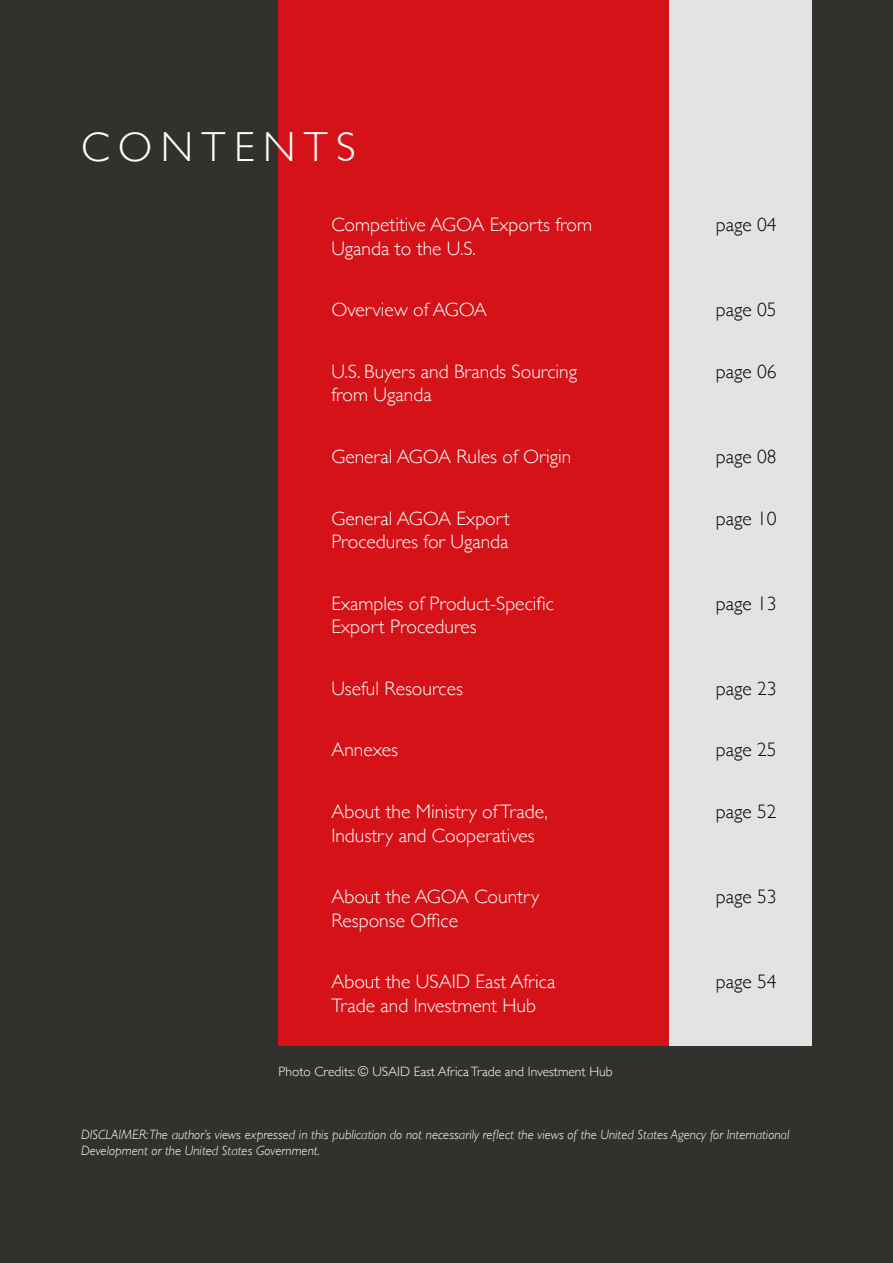
<style>
.page{position:relative;width:893px;height:1263px;background:#32312d}
.page>*{position:absolute;margin:0;border:0;box-sizing:border-box;transform-origin:0 0}
.t1{font:300 42px "Gill Sans";letter-spacing:.2em;color:#fff}
.t2{font:300 19.5px/23.4px "Gill Sans";color:#fff}
.t3{font:300 19.5px "Gill Sans";color:#000}
.t4{font:italic 300 13.5px/16.2px "Gill Sans";color:#fff}
.t5{font:300 13.5px "Gill Sans";color:#fff}
</style>
<div class="page">
<div style="left:279px;top:0;width:390px;height:1045px;background:#d51218"></div>
<div style="left:669px;top:0;width:143px;height:1045px;background:#e3e3e3"></div>
<h1 class="t1" style="left:81px;top:115px;width:276px">CONTENTS</h1>
<p class="t2" style="left:331px;top:212px;width:262px">Competitive AGOA Exports from<br>Uganda to the U.S.</p>
<p class="t3" style="left:716px;top:209px;width:62px">page 04</p>
<p class="t2" style="left:331px;top:297px;width:157px">Overview of AGOA</p>
<p class="t3" style="left:716px;top:294px;width:62px">page 05</p>
<p class="t2" style="left:331px;top:359px;width:247px">U.S. Buyers and Brands Sourcing from Uganda</p>
<p class="t3" style="left:716px;top:356px;width:62px">page 06</p>
<p class="t2" style="left:331px;top:444px;width:242px">General AGOA Rules of Origin</p>
<p class="t3" style="left:716px;top:441px;width:62px">page 08</p>
<p class="t2" style="left:331px;top:506px;width:180px">General AGOA Export<br>Procedures for Uganda</p>
<p class="t3" style="left:716px;top:503px;width:62px">page 10</p>
<p class="t2" style="left:331px;top:591px;width:224px">Examples of Product-Specific<br>Export Procedures</p>
<p class="t3" style="left:716px;top:588px;width:62px">page 13</p>
<p class="t2" style="left:331px;top:676px;width:133px">Useful Resources</p>
<p class="t3" style="left:716px;top:673px;width:62px">page 23</p>
<p class="t2" style="left:331px;top:737px;width:68px">Annexes</p>
<p class="t3" style="left:716px;top:735px;width:62px">page 25</p>
<p class="t2" style="left:331px;top:799px;width:218px">About the Ministry of Trade,<br>Industry and Cooperatives</p>
<p class="t3" style="left:716px;top:796px;width:62px">page 52</p>
<p class="t2" style="left:331px;top:884px;width:209px">About the AGOA Country<br>Response Office</p>
<p class="t3" style="left:716px;top:881px;width:62px">page 53</p>
<p class="t2" style="left:331px;top:969px;width:225px">About the USAID East Africa<br>Trade and Investment Hub</p>
<p class="t3" style="left:716px;top:966px;width:62px">page 54</p>
<p class="t5" style="left:279px;top:1061px;width:336px">Photo Credits: © USAID East Africa Trade and Investment Hub</p>
<p class="t4" style="left:81px;top:1126px;width:710px">DISCLAIMER: The author’s views expressed in this publication do not necessarily reflect the views of the United States Agency for International<br>Development or the United States Government.</p>
</div>
